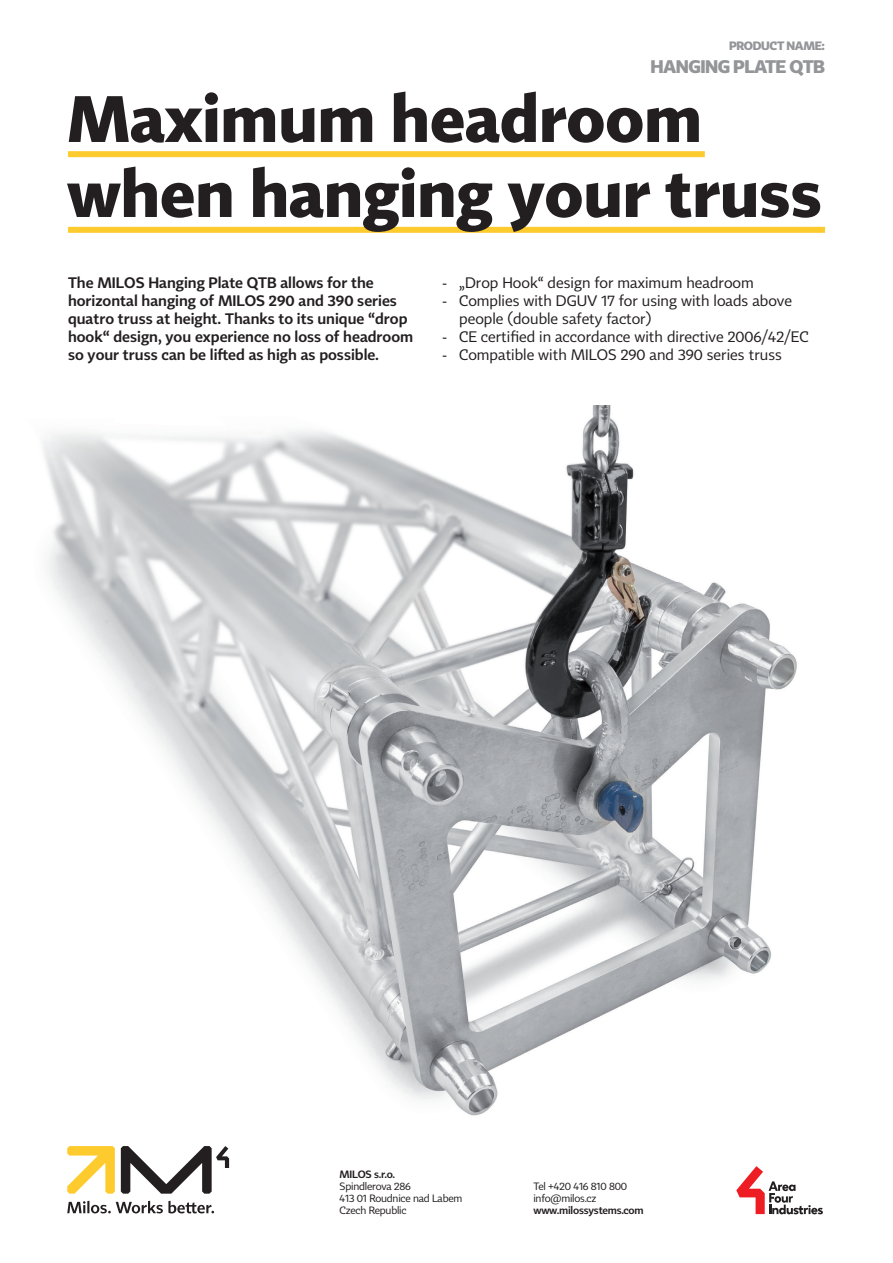
<style>
.page{position:relative;width:893px;height:1263px;background:#fff}
.page>*{position:absolute;margin:0;border:0;box-sizing:border-box;transform-origin:0 0}
.text_bullets{font:700 64.5px/75px "Tabac Sans";color:#231f20}
.text_bullets-2{font:700 18px "Tabac Sans";letter-spacing:-.03em;color:#939598}
.text_bullets-3{font:300 15px/18px "Tabac Sans";color:#231f20}
.text{font:15px/18px "Tabac Sans";color:#231f20}
.text_bullets-4{font:700 12px "Tabac Sans";letter-spacing:-.03em;color:#939598}
.text_bullets-5{font:10.5px "Tabac Sans";letter-spacing:-.02em;color:#231f20}
.text_bullets-6{font:300 10.5px "Tabac Sans";letter-spacing:-.02em;color:#231f20}
</style>
<div class="page">
<svg style="left:67px;top:1146px;width:48px;height:48px"></svg>
<svg style="left:121px;top:1146px;width:108px;height:48px"></svg>
<svg style="left:67px;top:1201px;width:147px;height:12px"></svg>
<div style="left:68px;top:227px;width:757px;height:6px;background:#fecb2f"></div>
<div style="left:68px;top:151px;width:637px;height:6px;background:#fecb2f"></div>
<img style="left:42px;top:406px;width:755px;height:710px">
<svg style="left:736px;top:1166px;width:87px;height:48px"></svg>
<p class="text_bullets-4" style="left:729px;top:38px;width:97px">PRODUCT NAME:</p>
<p class="text_bullets-2" style="left:650px;top:55px;width:176px">HANGING PLATE QTB</p>
<p class="text_bullets" style="left:67px;top:81px;width:756px">Maximum headroom when hanging your truss</p>
<p class="text_bullets-3" style="left:68px;top:274px;width:347px">The MILOS Hanging Plate QTB allows for the horizontal hanging of MILOS 290 and 390 series quatro truss at height. Thanks to its unique “drop hook“ design, you experience no loss of headroom so your truss can be lifted as high as possible.</p>
<p class="text" style="left:442px;top:274px;width:313px">- „Drop Hook“ design for maximum headroom</p>
<p class="text" style="left:459px;top:292px;width:334px;text-indent:-17px">- Complies with DGUV 17 for using with loads above people (double safety factor)</p>
<p class="text" style="left:442px;top:328px;width:368px">- CE certified in accordance with directive 2006/42/EC</p>
<p class="text" style="left:442px;top:346px;width:341px">- Compatible with MILOS 290 and 390 series truss</p>
<p class="text_bullets-6" style="left:340px;top:1167px;width:57px">MILOS s.r.o.</p>
<p class="text_bullets-5" style="left:340px;top:1180px;width:73px">Spindlerova 286</p>
<p class="text_bullets-5" style="left:340px;top:1192px;width:124px">413 01 Roudnice nad Labem</p>
<p class="text_bullets-5" style="left:340px;top:1204px;width:68px">Czech Republic</p>
<p class="text_bullets-5" style="left:533px;top:1180px;width:95px">Tel +420 416 810 800</p>
<p class="text_bullets-5" style="left:533px;top:1192px;width:64px">info@milos.cz</p>
<p class="text_bullets-6" style="left:533px;top:1203px;width:112px">www.milossystems.com</p>
</div>
